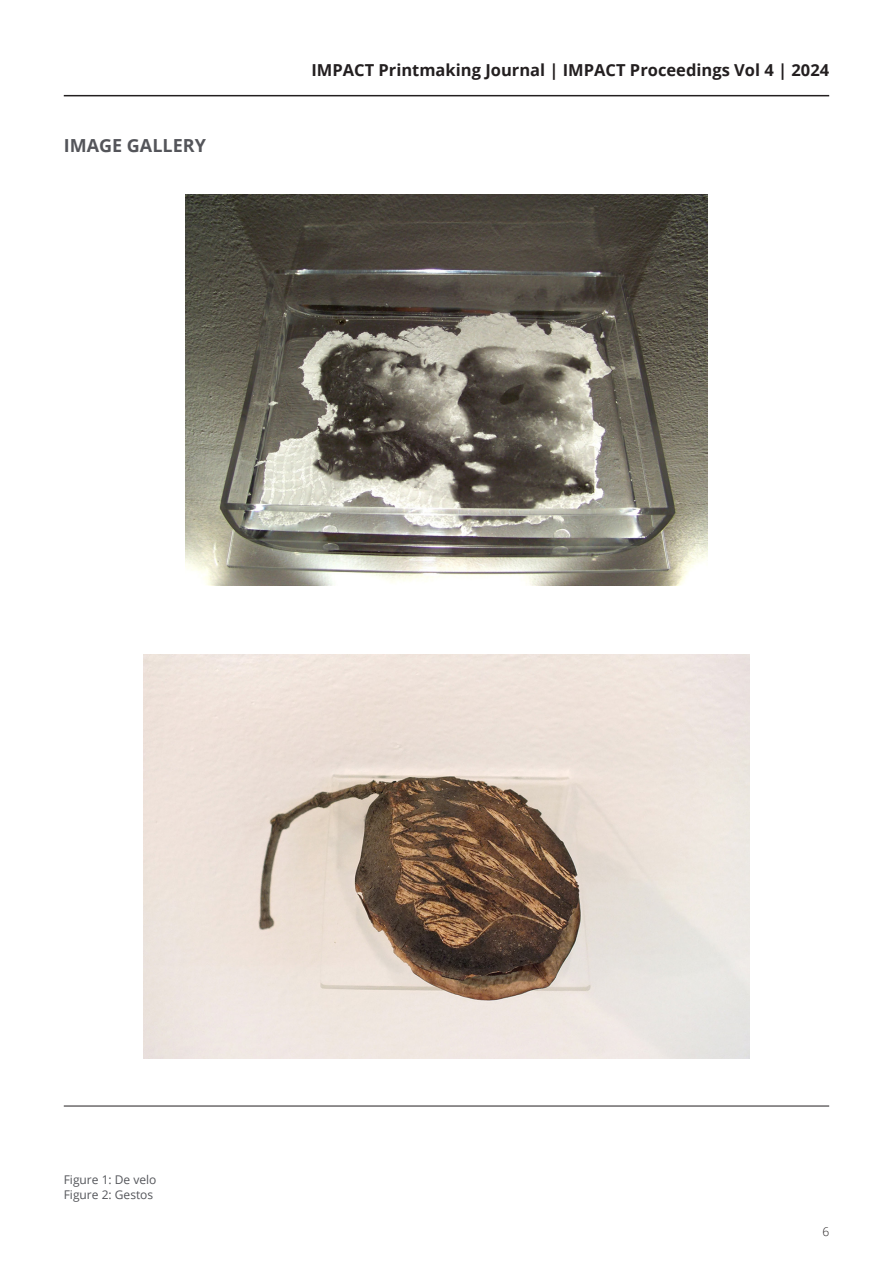
<style>
.page{position:relative;width:893px;height:1263px;background:#fff}
.page>*{position:absolute;margin:0;border:0;box-sizing:border-box;transform-origin:0 0}
.t1{font:700 18px "Open Sans";color:#54555a}
.t2{font:700 16.5px "Open Sans";color:#231f20}
.t3{font:12px "Open Sans";color:#54555a}
.t4{font:300 12px "Open Sans";color:#231f20}
</style>
<div class="page">
<hr style="left:64px;top:95px;width:765px;height:1px;background:#231f20">
<hr style="left:64px;top:1106px;width:765px;height:1px;background:#231f20">
<img style="left:185px;top:194px;width:522px;height:392px">
<img style="left:144px;top:655px;width:605px;height:403px">
<p class="t1" style="left:64px;top:133px;width:144px">IMAGE GALLERY</p>
<p class="t2" style="left:311px;top:59px;width:519px">IMPACT Printmaking Journal | IMPACT Proceedings Vol 4 | 2024</p>
<p class="t3" style="left:64px;top:1171px;width:94px">Figure 1: De velo</p>
<p class="t3" style="left:64px;top:1186px;width:91px">Figure 2: Gestos</p>
<p class="t4" style="left:822px;top:1223px;width:8px">6</p>
</div>
